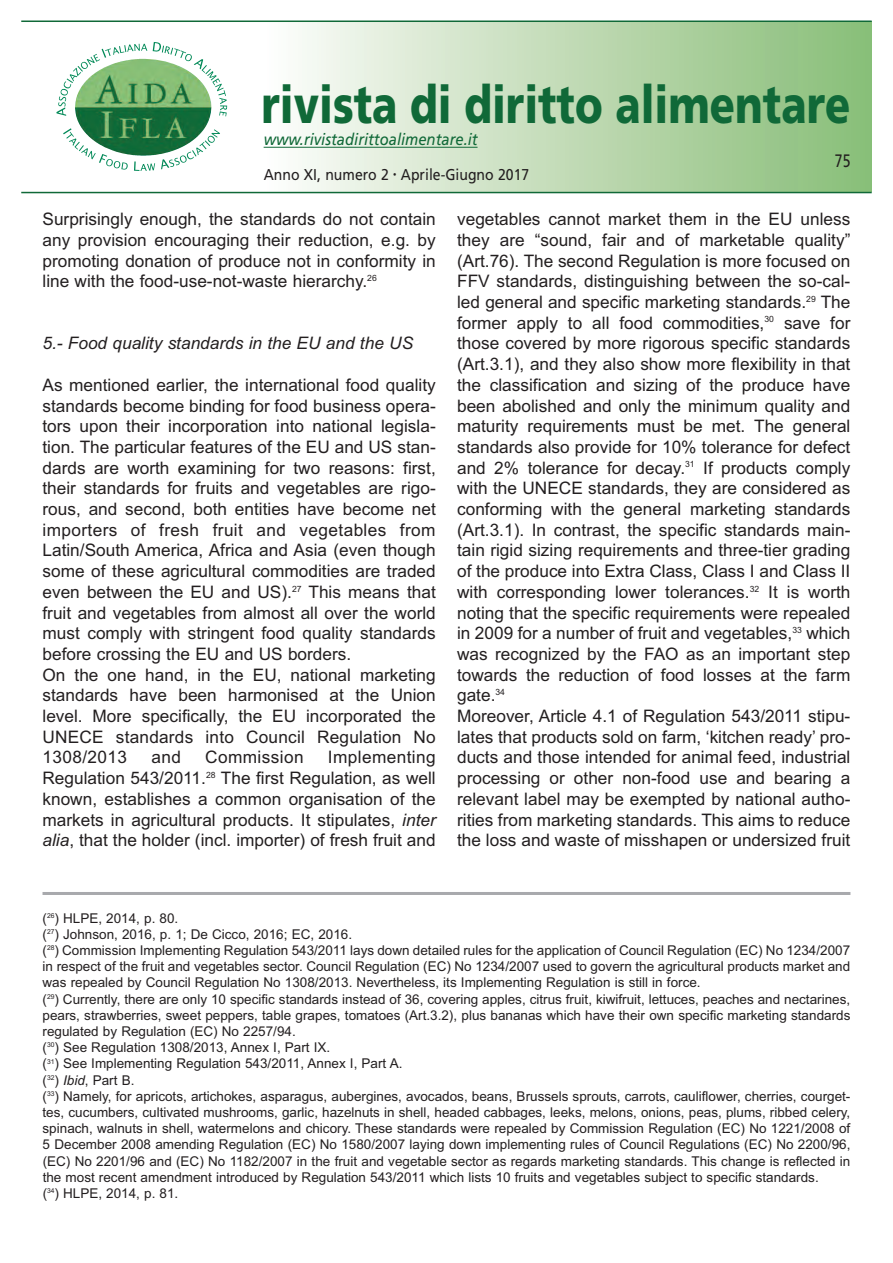
<style>
.page{position:relative;width:893px;height:1263px;background:#fff}
.page>*{position:absolute;margin:0;border:0;box-sizing:border-box;transform-origin:0 0}
.t1{font:900 52.5px "Frutiger";color:#106938;scale:.79 1}
.t2{font:18px "Frutiger";color:#231f20;scale:.78 1}
.t3{font:17.25px/20.7px "Arial";color:#231f20;text-align:justify}
.t4{font:italic 17.25px "Arial";color:#231f20}
.t5{font:17.25px "Arial";letter-spacing:.02em;color:#231f20}
.t6{font:italic 16.5px "Frutiger";color:#106938;scale:.9 1}
.t7{font:15.6px "Frutiger";color:#231f20;scale:.9 1}
.t8{font:13.5px/16.2px "Arial";color:#231f20}
.s1{font-style:italic}
</style>
<div class="page">
<div style="left:264px;top:21px;width:608px;height:170px;background:linear-gradient(to right,#fdfcfa,#87bc76)"></div>
<hr style="left:21px;top:21px;width:851px;height:1px;background:#106938">
<hr style="left:21px;top:192px;width:851px;height:1px;background:#106938">
<hr style="left:264px;top:147px;width:214px;height:1px;background:#106938">
<hr style="left:43px;top:892px;width:807px;height:3px;background:#a8a9ad">
<img style="left:147px;top:59px;width:6px;height:37px">
<svg style="left:63px;top:128px;width:65px;height:42px"></svg>
<svg style="left:134px;top:161px;width:21px;height:10px"></svg>
<svg style="left:161px;top:129px;width:59px;height:40px"></svg>
<svg style="left:56px;top:44px;width:91px;height:72px"></svg>
<svg style="left:153px;top:42px;width:74px;height:74px"></svg>
<h1 class="t1" style="left:262px;top:84px;width:747px">rivista di diritto alimentare</h1>
<p class="t6" style="left:264px;top:133px;width:239px">www.rivistadirittoalimentare.it</p>
<p class="t7" style="left:264px;top:168px;width:297px">Anno XI, numero 2 <sup>•</sup> Aprile-Giugno 2017</p>
<p class="t2" style="left:835px;top:153px;width:22px">75</p>
<p class="t3" style="left:43px;top:209px;width:395px">Surprisingly enough, the standards do not contain any provision encouraging their reduction, e.g. by promoting donation of produce not in conformity in line with the food-use-not-waste hierarchy.<sup>26</sup></p>
<p class="t4" style="left:43px;top:333px;width:372px">5.- Food quality standards in the EU and the US</p>
<p class="t3" style="left:43px;top:374px;width:395px;text-align:left">As mentioned earlier, the international food quality standards become binding for food business opera&shy;tors upon their incorporation into national legisla&shy;tion. The particular features of the EU and US stan&shy;dards are worth examining for two reasons: first, their standards for fruits and vegetables are rigo&shy;rous, and second, both entities have become net importers of fresh fruit and vegetables from Latin/South America, Africa and Asia (even though some of these agricultural commodities are traded even between the EU and US).<sup>27</sup> This means that fruit and vegetables from almost all over the world must comply with stringent food quality standards before crossing the EU and US borders.<br>On the one hand, in the EU, national marketing standards have been harmonised at the Union level. More specifically, the EU incorporated the UNECE standards into Council Regulation No 1308/2013</p>
<p class="t3" style="left:151px;top:747px;width:31px">and</p>
<p class="t5" style="left:205px;top:747px;width:100px">Commission</p>
<p class="t3" style="left:43px;top:747px;width:395px;text-indent:285px">Implementing Regulation 543/2011.<sup>28</sup> The first Regulation, as well known, establishes a common organisation of the markets in agricultural products. It stipulates, <span class="s1">inter alia</span>, that the holder (incl. importer) of fresh fruit and</p>
<p class="t3" style="left:457px;top:209px;width:395px;text-align:left">vegetables cannot market them in the EU unless they are “sound, fair and of marketable quality” (Art.76). The second Regulation is more focused on FFv standards, distinguishing between the so-cal&shy;led general and specific marketing standards.<sup>29</sup> The former apply to all food commodities,<sup>30</sup> save for those covered by more rigorous specific standards (Art.3.1), and they also show more flexibility in that the classification and sizing of the produce have been abolished and only the minimum quality and maturity requirements must be met. The general standards also provide for 10% tolerance for defect and 2% tolerance for decay.<sup>31</sup> If products comply with the UNECE standards, they are considered as conforming with the general marketing standards (Art.3.1). In contrast, the specific standards main&shy;tain rigid sizing requirements and three-tier grading of the produce into Extra Class, Class I and Class II with corresponding lower tolerances.<sup>32</sup> It is worth noting that the specific requirements were repealed in 2009 for a number of fruit and vegetables,<sup>33</sup> which was recognized by the FAO as an important step towards the reduction of food losses at the farm gate.<sup>34<br></sup>Moreover, Article 4.1 of Regulation 543/2011 stipu&shy;lates that products sold on farm, ‘kitchen ready’ pro&shy;ducts and those intended for animal feed, industrial processing or other non-food use and bearing a relevant label may be exempted by national autho&shy;rities from marketing standards. This aims to reduce the loss and waste of misshapen or undersized fruit</p>
<p class="t8" style="left:43px;top:910px;width:809px">(<sup>26</sup>) HLPE, 2014, p. 80.<br>(<sup>27</sup>) Johnson, 2016, p. 1; De Cicco, 2016; EC, 2016.<br>(<sup>28</sup>) Commission Implementing Regulation 543/2011 lays down detailed rules for the application of Council Regulation (EC) No 1234/2007 in respect of the fruit and vegetables sector. Council Regulation (EC) No 1234/2007 used to govern the agricultural products market and was repealed by Council Regulation No 1308/2013. Nevertheless, its Implementing Regulation is still in force.<br>(<sup>29</sup>) Currently, there are only 10 specific standards instead of 36, covering apples, citrus fruit, kiwifruit, lettuces, peaches and nectarines, pears, strawberries, sweet peppers, table grapes, tomatoes (Art.3.2), plus bananas which have their own specific marketing standards regulated by Regulation (EC) No 2257/94.<br>(<sup>30</sup>) See Regulation 1308/2013, Annex I, Part IX.<br>(<sup>31</sup>) See Implementing Regulation 543/2011, Annex I, Part A.<br>(<sup>32</sup>) <span class="s1">Ibid</span>, Part B.<br>(<sup>33</sup>) Namely, for apricots, artichokes, asparagus, aubergines, avocados, beans, Brussels sprouts, carrots, cauliflower, cherries, courget&shy;tes, cucumbers, cultivated mushrooms, garlic, hazelnuts in shell, headed cabbages, leeks, melons, onions, peas, plums, ribbed celery, spinach, walnuts in shell, watermelons and chicory. These standards were repealed by Commission Regulation (EC) No 1221/2008 of 5 December 2008 amending Regulation (EC) No 1580/2007 laying down implementing rules of Council Regulations (EC) No 2200/96, (EC) No 2201/96 and (EC) No 1182/2007 in the fruit and vegetable sector as regards marketing standards. This change is reflected in the most recent amendment introduced by Regulation 543/2011 which lists 10 fruits and vegetables subject to specific standards.<br>(<sup>34</sup>) HLPE, 2014, p. 81.</p>
</div>
